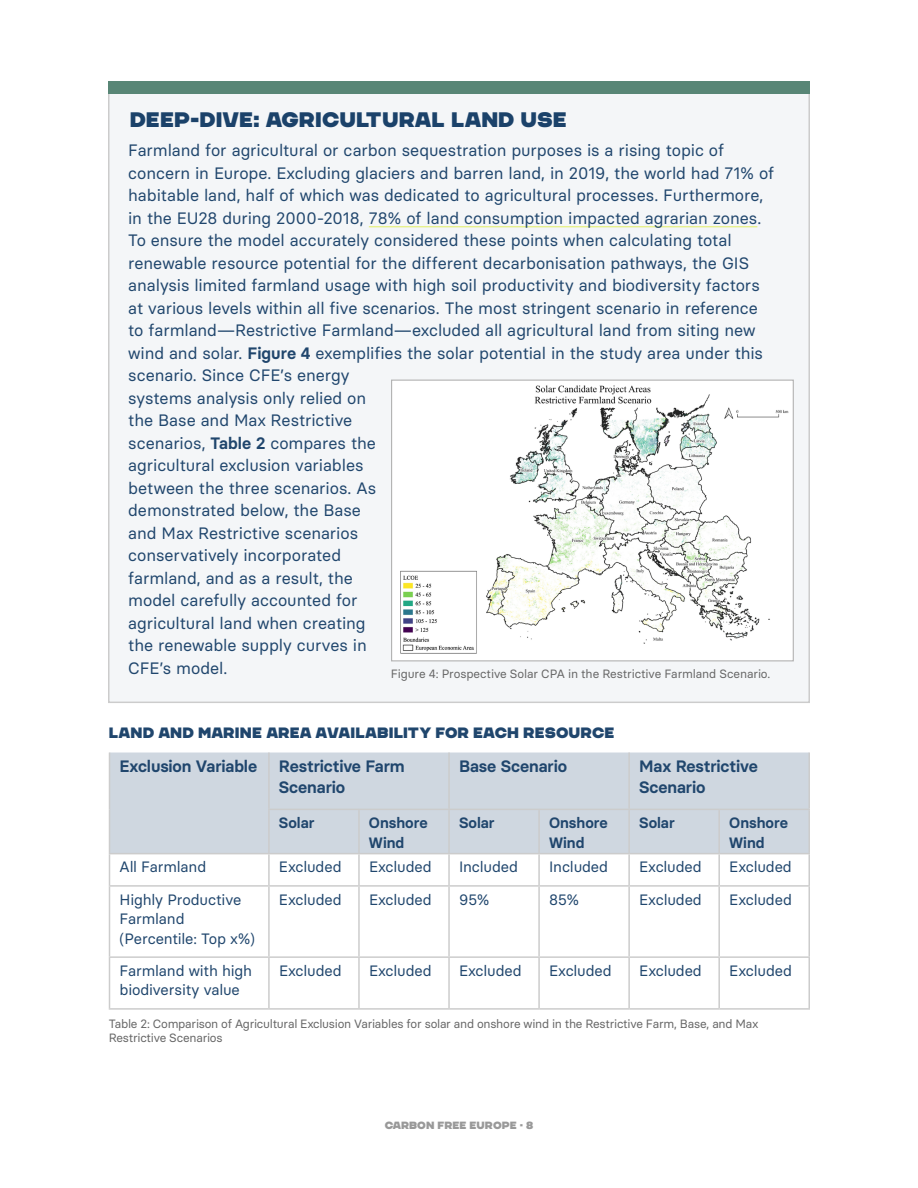
<style>
.page{position:relative;width:918px;height:1188px;background:#fff}
.page>*{position:absolute;margin:0;border:0;box-sizing:border-box;transform-origin:0 0}
.t1{font:21px "CHANEY";color:#1b426a}
.t2{font:16.5px/22.5px "Basier Circle";letter-spacing:-.005em;color:#20466d}
.t3{font:600 16.5px/21px "Basier Circle";letter-spacing:-.005em;color:#20466d}
.t4{font:15px/19.5px "Basier Circle";letter-spacing:-.01em;color:#20466d}
.t5{font:600 15px/19.5px "Basier Circle";color:#20466d}
.t6{font:15px "CHANEY";color:#20466d}
.t7{font:12px/14.4px "Basier Circle";letter-spacing:-.015em;color:#666}
.t8{font:10.5px "CHANEY";color:#999}
.s1{font-weight:600}
</style>
<div class="page">
<div style="left:108px;top:90px;width:702px;height:612px;background:#f4f6f8"></div>
<hr style="left:369px;top:226px;width:388px;height:1px;background:#e2ef63">
<div style="left:108px;top:81px;width:702px;height:13px;background:#588676"></div>
<img style="left:393px;top:382px;width:399px;height:277px">
<div style="left:391px;top:380px;width:403px;height:281px;border:1px solid #b3b3b3"></div>
<div style="left:110px;top:753px;width:698px;height:100px;background:#cfd7e0"></div>
<hr style="left:109px;top:753px;width:1px;height:56px;background:#ccc">
<hr style="left:268px;top:753px;width:2px;height:56px;background:#ccc">
<hr style="left:448px;top:753px;width:2px;height:56px;background:#ccc">
<hr style="left:109px;top:809px;width:1px;height:44px;background:#ccc">
<hr style="left:268px;top:809px;width:91px;height:1px;background:#ccc">
<hr style="left:268px;top:810px;width:2px;height:43px;background:#ccc">
<hr style="left:359px;top:809px;width:90px;height:1px;background:#ccc">
<hr style="left:358px;top:810px;width:2px;height:43px;background:#ccc">
<hr style="left:449px;top:809px;width:90px;height:1px;background:#ccc">
<hr style="left:448px;top:810px;width:2px;height:43px;background:#ccc">
<hr style="left:539px;top:809px;width:90px;height:1px;background:#ccc">
<hr style="left:629px;top:809px;width:90px;height:1px;background:#ccc">
<hr style="left:719px;top:809px;width:91px;height:1px;background:#ccc">
<hr style="left:109px;top:853px;width:160px;height:1px;background:#ccc">
<hr style="left:109px;top:854px;width:1px;height:31px;background:#ccc">
<hr style="left:269px;top:853px;width:90px;height:1px;background:#ccc">
<hr style="left:268px;top:854px;width:2px;height:31px;background:#ccc">
<hr style="left:359px;top:853px;width:90px;height:1px;background:#ccc">
<hr style="left:358px;top:854px;width:2px;height:31px;background:#ccc">
<hr style="left:449px;top:853px;width:90px;height:1px;background:#ccc">
<hr style="left:448px;top:854px;width:2px;height:31px;background:#ccc">
<hr style="left:539px;top:853px;width:90px;height:1px;background:#ccc">
<hr style="left:629px;top:853px;width:90px;height:1px;background:#ccc">
<hr style="left:719px;top:853px;width:91px;height:1px;background:#ccc">
<hr style="left:109px;top:885px;width:160px;height:2px;background:#ccc">
<hr style="left:109px;top:887px;width:1px;height:69px;background:#ccc">
<hr style="left:269px;top:885px;width:90px;height:2px;background:#ccc">
<hr style="left:268px;top:887px;width:2px;height:69px;background:#ccc">
<hr style="left:359px;top:885px;width:90px;height:2px;background:#ccc">
<hr style="left:358px;top:887px;width:2px;height:69px;background:#ccc">
<hr style="left:449px;top:885px;width:90px;height:2px;background:#ccc">
<hr style="left:448px;top:887px;width:2px;height:69px;background:#ccc">
<hr style="left:539px;top:885px;width:90px;height:2px;background:#ccc">
<hr style="left:629px;top:885px;width:90px;height:2px;background:#ccc">
<hr style="left:719px;top:885px;width:91px;height:2px;background:#ccc">
<hr style="left:109px;top:956px;width:160px;height:2px;background:#ccc">
<hr style="left:109px;top:958px;width:1px;height:50px;background:#ccc">
<hr style="left:269px;top:956px;width:90px;height:2px;background:#ccc">
<hr style="left:268px;top:958px;width:2px;height:50px;background:#ccc">
<hr style="left:359px;top:956px;width:90px;height:2px;background:#ccc">
<hr style="left:358px;top:958px;width:2px;height:50px;background:#ccc">
<hr style="left:449px;top:956px;width:90px;height:2px;background:#ccc">
<hr style="left:448px;top:958px;width:2px;height:50px;background:#ccc">
<hr style="left:539px;top:956px;width:90px;height:2px;background:#ccc">
<hr style="left:629px;top:956px;width:90px;height:2px;background:#ccc">
<hr style="left:719px;top:956px;width:91px;height:2px;background:#ccc">
<hr style="left:109px;top:1008px;width:160px;height:2px;background:#ccc">
<hr style="left:269px;top:1008px;width:90px;height:2px;background:#ccc">
<hr style="left:359px;top:1008px;width:90px;height:2px;background:#ccc">
<hr style="left:449px;top:1008px;width:90px;height:2px;background:#ccc">
<hr style="left:539px;top:1008px;width:90px;height:2px;background:#ccc">
<hr style="left:629px;top:1008px;width:90px;height:2px;background:#ccc">
<hr style="left:719px;top:1008px;width:91px;height:2px;background:#ccc">
<hr style="left:628px;top:753px;width:2px;height:56px;background:#ccc">
<hr style="left:808px;top:753px;width:2px;height:56px;background:#ccc">
<hr style="left:538px;top:810px;width:2px;height:43px;background:#ccc">
<hr style="left:628px;top:810px;width:2px;height:43px;background:#ccc">
<hr style="left:718px;top:810px;width:2px;height:43px;background:#ccc">
<hr style="left:808px;top:810px;width:2px;height:43px;background:#ccc">
<hr style="left:538px;top:854px;width:2px;height:31px;background:#ccc">
<hr style="left:628px;top:854px;width:2px;height:31px;background:#ccc">
<hr style="left:718px;top:854px;width:2px;height:31px;background:#ccc">
<hr style="left:808px;top:854px;width:2px;height:31px;background:#ccc">
<hr style="left:538px;top:887px;width:2px;height:69px;background:#ccc">
<hr style="left:628px;top:887px;width:2px;height:69px;background:#ccc">
<hr style="left:718px;top:887px;width:2px;height:69px;background:#ccc">
<hr style="left:808px;top:887px;width:2px;height:69px;background:#ccc">
<hr style="left:538px;top:958px;width:2px;height:50px;background:#ccc">
<hr style="left:628px;top:958px;width:2px;height:50px;background:#ccc">
<hr style="left:718px;top:958px;width:2px;height:50px;background:#ccc">
<hr style="left:808px;top:958px;width:2px;height:50px;background:#ccc">
<p class="t1" style="left:130px;top:107px;width:439px">DEEP-DIVE: AGRICULTURAL LAND USE</p>
<p class="t2" style="left:128px;top:139px;width:648px">Farmland for agricultural or carbon sequestration purposes is a rising topic of concern in Europe. Excluding glaciers and barren land, in 2019, the world had 71% of habitable land, half of which was dedicated to agricultural processes. Furthermore, in the EU28 during 2000-2018, 78% of land consumption impacted agrarian zones.<br>To ensure the model accurately considered these points when calculating total renewable resource potential for the different decarbonisation pathways, the GIS analysis limited farmland usage with high soil productivity and biodiversity factors at various levels within all five scenarios. The most stringent scenario in reference to farmland—Restrictive Farmland—excluded all agricultural land from siting new wind and solar. <span class="s1">Figure 4</span> exemplifies the solar potential in the study area under this scenario. Since CFE’s energy<br>systems analysis only relied on<br>the Base and Max Restrictive<br>scenarios, <span class="s1">Table 2</span> compares the<br>agricultural exclusion variables<br>between the three scenarios. As<br>demonstrated below, the Base<br>and Max Restrictive scenarios<br>conservatively incorporated<br>farmland, and as a result, the<br>model carefully accounted for<br>agricultural land when creating<br>the renewable supply curves in<br>CFE’s model.</p>
<p class="t7" style="left:391px;top:666px;width:381px">Figure 4: Prospective Solar CPA in the Restrictive Farmland Scenario.</p>
<p class="t6" style="left:109px;top:723px;width:507px">LAND AND MARINE AREA AVAILABILITY FOR EACH RESOURCE</p>
<p class="t3" style="left:119px;top:756px;width:139px">Exclusion Variable</p>
<p class="t3" style="left:279px;top:756px;width:127px">Restrictive Farm<br>Scenario</p>
<p class="t3" style="left:459px;top:756px;width:110px">Base Scenario</p>
<p class="t3" style="left:639px;top:756px;width:120px">Max Restrictive<br>Scenario</p>
<p class="t5" style="left:279px;top:813px;width:37px">Solar</p>
<p class="t5" style="left:369px;top:813px;width:60px">Onshore<br>Wind</p>
<p class="t5" style="left:459px;top:813px;width:37px">Solar</p>
<p class="t5" style="left:549px;top:813px;width:60px">Onshore<br>Wind</p>
<p class="t5" style="left:639px;top:813px;width:37px">Solar</p>
<p class="t5" style="left:729px;top:813px;width:60px">Onshore<br>Wind</p>
<p class="t4" style="left:120px;top:857px;width:88px">All Farmland</p>
<p class="t4" style="left:279px;top:857px;width:64px">Excluded</p>
<p class="t4" style="left:369px;top:857px;width:64px">Excluded</p>
<p class="t4" style="left:459px;top:857px;width:60px">Included</p>
<p class="t4" style="left:549px;top:857px;width:60px">Included</p>
<p class="t4" style="left:639px;top:857px;width:64px">Excluded</p>
<p class="t4" style="left:729px;top:857px;width:64px">Excluded</p>
<p class="t4" style="left:120px;top:889px;width:137px">Highly Productive<br>Farmland (Percentile: Top x%)</p>
<p class="t4" style="left:279px;top:889px;width:64px">Excluded</p>
<p class="t4" style="left:369px;top:889px;width:64px">Excluded</p>
<p class="t4" style="left:459px;top:889px;width:32px">95%</p>
<p class="t4" style="left:549px;top:889px;width:32px">85%</p>
<p class="t4" style="left:639px;top:889px;width:64px">Excluded</p>
<p class="t4" style="left:729px;top:889px;width:64px">Excluded</p>
<p class="t4" style="left:120px;top:961px;width:134px">Farmland with high biodiversity value</p>
<p class="t4" style="left:279px;top:961px;width:64px">Excluded</p>
<p class="t4" style="left:369px;top:961px;width:64px">Excluded</p>
<p class="t4" style="left:459px;top:961px;width:64px">Excluded</p>
<p class="t4" style="left:549px;top:961px;width:64px">Excluded</p>
<p class="t4" style="left:639px;top:961px;width:64px">Excluded</p>
<p class="t4" style="left:729px;top:961px;width:64px">Excluded</p>
<p class="t7" style="left:109px;top:1016px;width:651px">Table 2: Comparison of Agricultural Exclusion Variables for solar and onshore wind in the Restrictive Farm, Base, and Max<br>Restrictive Scenarios</p>
<p class="t8" style="left:385px;top:1119px;width:150px">CARBON FREE EUROPE · 8</p>
</div>
